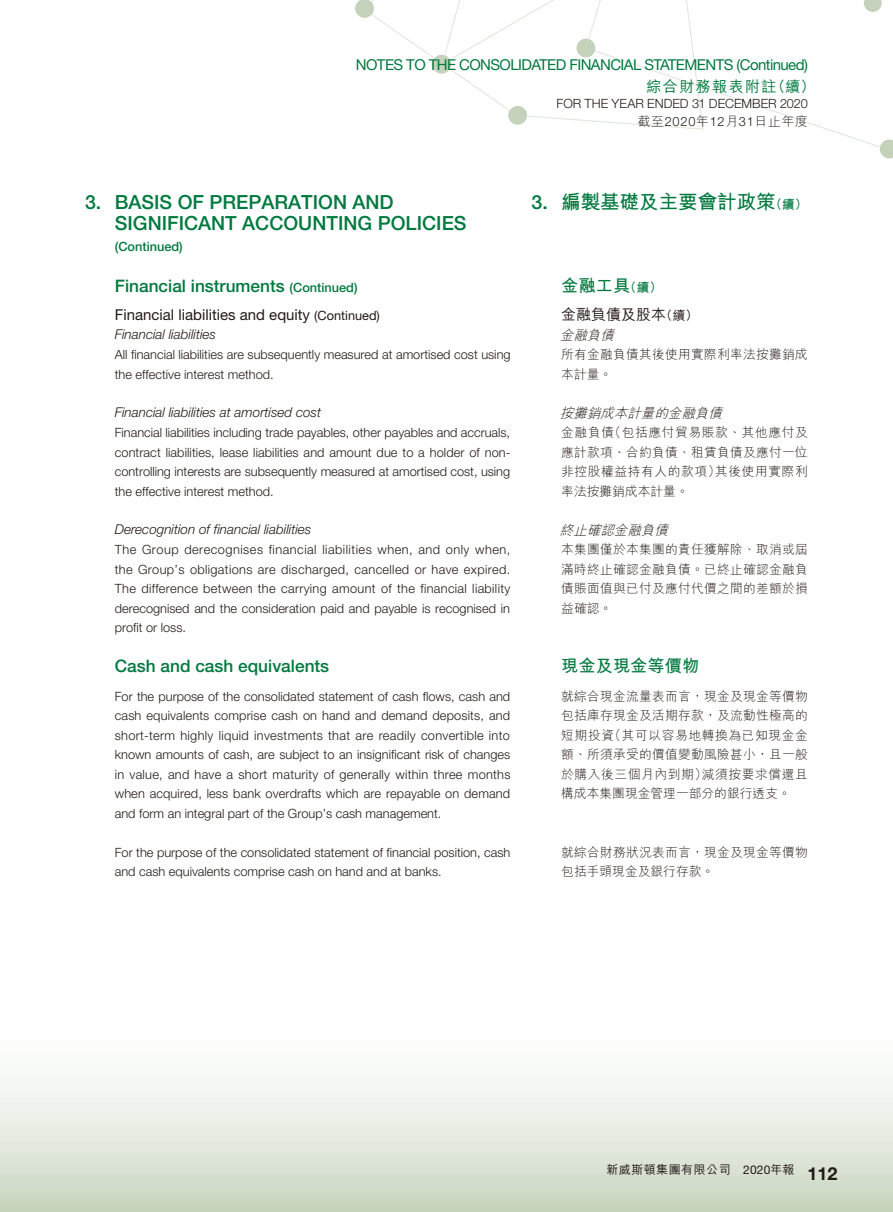
<style>
.page{position:relative;width:893px;height:1212px;background:#fff}
.page>*{position:absolute;margin:0;border:0;box-sizing:border-box;transform-origin:0 0}
.t1{font:500 19.5px "Helvetica Neue LT Std";color:#00793e}
.t2{font:700 19.5px "M Hei HK";color:#00793e}
.t3{font:700 18px "Helvetica Neue LT Std";color:#231916}
.t4{font:500 17.25px "Helvetica Neue LT Std";color:#00793e}
.t5{font:700 17.25px "M Hei HK";color:#00793e}
.t6{font:15px "Helvetica Neue LT Std";letter-spacing:-.04em;color:#00793e}
.t7{font:15px "Helvetica Neue LT Std";color:#231916}
.t8{font:500 15px "M Hei HK";letter-spacing:.095em;color:#00793e}
.t9{font:500 15px "M Hei HK";color:#231916}
.t10{font:italic 300 13.5px "Helvetica Neue LT Std";color:#231916}
.t11{font:italic 300 13.5px "M Hei HK";color:#231916}
.t12{font:300 12.75px/19.5px "Helvetica Neue LT Std";color:#231916}
.t13{font:300 12.75px/19.5px "M Hei HK";letter-spacing:.02em;color:#231916}
.t14{font:300 12.75px/19.5px "M Hei HK";letter-spacing:.045em;color:#231916}
.t15{font:300 12.75px/19.5px "M Hei HK";color:#231916}
.t16{font:500 12.75px "Helvetica Neue LT Std";color:#00793e}
.t17{font:12.75px "Helvetica Neue LT Std";color:#231916}
.t18{font:700 12.75px "M Hei HK";color:#00793e}
.t19{font:500 12.75px "M Hei HK";color:#231916}
.t20{font:500 12px "M Hei HK";letter-spacing:.04em;color:#231916}
.t21{font:12px "Helvetica Neue LT Std";color:#231916}
.s1{font-family:"Helvetica Neue LT Std"}
.s2{font-family:"M Hei HK";font-weight:500}
</style>
<div class="page">
<svg style="left:386px;top:0;width:318px;height:130px"></svg>
<img style="left:496px;top:94px;width:43px;height:36px">
<svg style="left:508px;top:105px;width:20px;height:20px"></svg>
<img style="left:420px;top:43px;width:44px;height:43px">
<svg style="left:432px;top:54px;width:20px;height:20px"></svg>
<img style="left:564px;top:26px;width:44px;height:44px">
<svg style="left:576px;top:38px;width:20px;height:20px"></svg>
<img style="left:374px;top:16px;width:12px;height:9px">
<svg style="left:355px;top:0;width:19px;height:18px"></svg>
<svg style="left:841px;top:0;width:52px;height:159px"></svg>
<div style="left:0;top:962px;width:893px;height:250px;background:linear-gradient(to bottom,#fff,#d1dcc9)"></div>
<p class="t6" style="left:356px;top:56px;width:453px">NOTES TO THE CONSOLIDATED FINANCIAL STATEMENTS (Continued(</p>
<p class="t8" style="left:770px;top:75px;width:46px">（續(</p>
<p class="t8" style="left:646px;top:75px;width:131px">綜合財務報表附註</p>
<p class="t12" style="left:557px;top:93px;width:253px">FOR THE YEAR ENDED 31 DECEMBER 2020</p>
<p class="t13" style="left:638px;top:111px;width:172px">截至<span class="s1">2020</span>年<span class="s1">12</span>月<span class="s1">31</span>日止年度</p>
<h1 class="t1" style="left:85px;top:190px;width:18px">3.</h1>
<h1 class="t1" style="left:115px;top:190px;width:280px">BASIS OF PREPARATION AND</h1>
<h1 class="t1" style="left:115px;top:211px;width:353px">SIGNIFICANT ACCOUNTING POLICIES</h1>
<p class="t16" style="left:115px;top:239px;width:70px">(Continued(</p>
<p class="t16" style="left:290px;top:279px;width:70px">(Continued(</p>
<h3 class="t4" style="left:115px;top:275px;width:171px">Financial instruments</h3>
<p class="t7" style="left:115px;top:306px;width:197px">Financial liabilities and equity</p>
<p class="t10" style="left:115px;top:326px;width:103px">Financial liabilities</p>
<p class="t12" style="left:115px;top:345px;width:397px">All financial liabilities are subsequently measured at amortised cost using the effective interest method.</p>
<p class="t10" style="left:115px;top:404px;width:208px">Financial liabilities at amortised cost</p>
<p class="t12" style="left:115px;top:423px;width:397px">Financial liabilities including trade payables, other payables and accruals,</p>
<p class="t12" style="left:115px;top:462px;width:397px">controlling interests are subsequently measured at amortised cost, using</p>
<p class="t17" style="left:314px;top:308px;width:67px">(Continued(</p>
<p class="t12" style="left:115px;top:442px;width:397px">contract liabilities, lease liabilities and amount due to a holder of non-</p>
<p class="t12" style="left:115px;top:481px;width:160px">the effective interest method.</p>
<p class="t10" style="left:115px;top:521px;width:198px">Derecognition of financial liabilities</p>
<p class="t12" style="left:115px;top:540px;width:397px;text-align:justify">The Group derecognises financial liabilities when, and only when, the Group s’ obligations are discharged, cancelled or have expired.<br>The difference between the carrying amount of the financial liability derecognised and the consideration paid and payable is recognised in profit or loss.</p>
<h3 class="t4" style="left:115px;top:656px;width:216px">Cash and cash equivalents</h3>
<p class="t12" style="left:115px;top:686px;width:397px;text-align:justify">For the purpose of the consolidated statement of cash flows, cash and cash equivalents comprise cash on hand and demand deposits, and short-term highly liquid investments that are readily convertible into known amounts of cash, are subject to an insignificant risk of changes in value, and have a short maturity of generally within three months when acquired, less bank overdrafts which are repayable on demand and form an integral part of the Group s’ cash management.</p>
<p class="t12" style="left:115px;top:842px;width:397px">For the purpose of the consolidated statement of financial position, cash and cash equivalents comprise cash on hand and at banks.</p>
<h1 class="t1" style="left:531px;top:190px;width:18px">3.</h1>
<h1 class="t2" style="left:561px;top:187px;width:216px">編製基礎及主要會計政策</h1>
<p class="t18" style="left:769px;top:195px;width:40px">（續(</p>
<h3 class="t5" style="left:561px;top:273px;width:70px">金融工具</h3>
<p class="t18" style="left:624px;top:278px;width:40px">（續(</p>
<p class="t9" style="left:561px;top:303px;width:106px">金融負債及股本</p>
<p class="t11" style="left:560px;top:328px;width:59px">金融負債</p>
<p class="t13" style="left:561px;top:344px;width:248px">所有金融負債其後使用實際利率法按攤銷成本計量。</p>
<p class="t11" style="left:560px;top:406px;width:167px">按攤銷成本計量的金融負債</p>
<p class="t14" style="left:608px;top:422px;width:201px">（包括應付貿易賬款、其他應付及</p>
<p class="t19" style="left:660px;top:306px;width:40px">（續(</p>
<p class="t13" style="left:561px;top:422px;width:54px">金融負債</p>
<p class="t13" style="left:561px;top:442px;width:248px">應計款項、合約負債、租賃負債及應付一位</p>
<p class="t14" style="left:715px;top:461px;width:94px">其後使用實際利</p>
<p class="t14" style="left:561px;top:461px;width:161px">非控股權益持有人的款項）率法按攤銷成本計量。</p>
<p class="t11" style="left:560px;top:523px;width:113px">終止確認金融負債</p>
<p class="t13" style="left:561px;top:539px;width:248px;text-align:justify">本集團僅於本集團的責任獲解除、取消或屆滿時終止確認金融負債。已終止確認金融負債賬面值與已付及應付代價之間的差額於損益確認。</p>
<h3 class="t5" style="left:561px;top:653px;width:139px">現金及現金等價物</h3>
<p class="t13" style="left:561px;top:686px;width:248px;text-align:right">就綜合現金流量表而言，現金及現金等價物包括庫存現金及活期存款，及流動性極高的（其可以容易地轉換為已知現金金</p>
<p class="t13" style="left:561px;top:725px;width:54px">短期投資</p>
<p class="t13" style="left:561px;top:744px;width:248px">額、所須承受的價值變動風險甚小，且一般</p>
<p class="t14" style="left:702px;top:764px;width:108px">減須按要求償還且</p>
<p class="t15" style="left:561px;top:764px;width:231px">於購入後三個月內到期）<br>構成本集團現金管理一部分的銀行透支。</p>
<p class="t13" style="left:561px;top:842px;width:248px">就綜合財務狀況表而言，現金及現金等價物包括手頭現金及銀行存款。</p>
<p class="t21" style="left:743px;top:1162px;width:53px">2020<span class="s2">年報</span></p>
<p class="t20" style="left:606px;top:1161px;width:126px">新威斯頓集團有限公司</p>
<h2 class="t3" style="left:807px;top:1162px;width:32px">112</h2>
</div>
